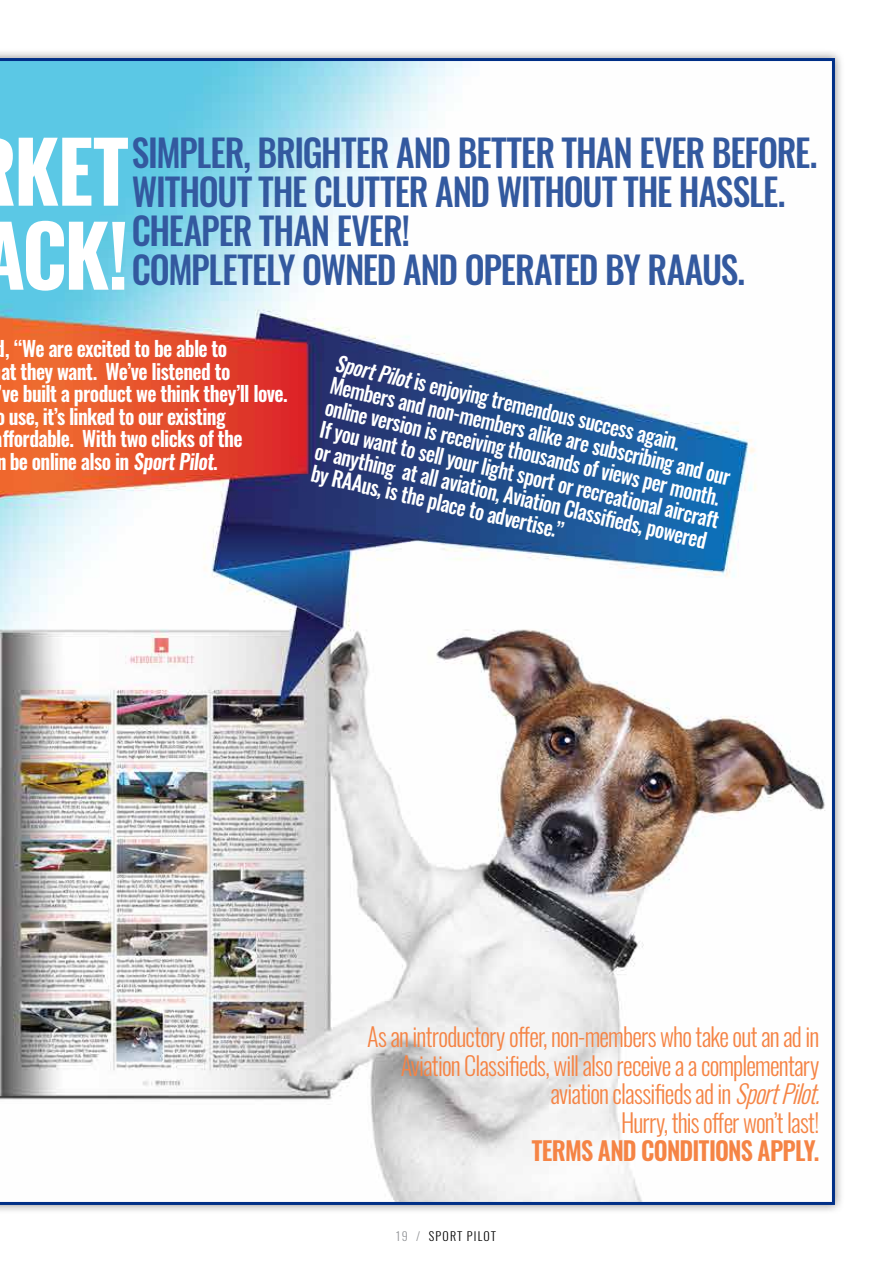
<style>
.page{position:relative;width:893px;height:1263px;background:#fff}
.page>*{position:absolute;margin:0;border:0;box-sizing:border-box;transform-origin:0 0}
.t1{font:700 84px/84px "Oswald";letter-spacing:-.03em;color:#fff;text-align:center;scale:.95 1}
.t2{font:500 37.5px/39px "Oswald";letter-spacing:-.03em;color:#33599f;scale:.95 1}
.t3{font:300 25.5px "Oswald";letter-spacing:-.035em;color:#f58445;scale:.95 1}
.t4{font:600 25.5px "Oswald";letter-spacing:-.03em;color:#f58445;scale:.95 1}
.t5{font:500 21px/22.5px "Oswald";color:#fff;scale:.95 1}
.t6{font:600 21px "Oswald";letter-spacing:-.03em;color:#fff;scale:.95 1}
.t7{font:300 12px "Oswald";letter-spacing:.1em;color:#000}
.s1{font-style:italic}
.s2{color:#939598}
</style>
<div class="page">
<div style="left:0;top:48px;width:844px;height:1167px;background:#000;opacity:.45"></div>
<img style="left:0;top:58px;width:835px;height:1147px">
<h1 class="t1" style="left:-19px;top:132px;width:157px">KET<br>ACK!</h1>
<h2 class="t2" style="left:132px;top:134px;width:723px">SIMPLER, BRIGHTER AND BETTER THAN EVER BEFORE.<br>WITHOUT THE CLUTTER AND WITHOUT THE HASSLE.<br>CHEAPER THAN EVER!<br>COMPLETELY OWNED AND OPERATED BY RAAUS.</h2>
<p class="t6" style="left:-4px;top:334px;width:245px">d, “We are excited to be able to</p>
<p class="t6" style="left:1px;top:357px;width:243px">at they want. We’ve listened to</p>
<p class="t6" style="left:-2px;top:379px;width:306px">’ve built a product we think they’ll love.</p>
<p class="t6" style="left:-4px;top:402px;width:244px">o use, it’s linked to our existing</p>
<p class="t6" style="left:3px;top:424px;width:254px">ffordable. With two clicks of the</p>
<p class="t6" style="left:-4px;top:447px;width:235px">n be online also in SportPilot.</p>
<p class="t5" style="left:338px;top:352px;width:433px;rotate:13deg"><span class="s1">Sport Pilot</span> is enjoying tremendous success again.<br>Members and non-members alike are subscribing and our online version is receiving thousands of views per month.<br>If you want to sell your light sport or recreational aircraft or anything at all aviation, Aviation Classifi eds, powered by RAAus, is the place to advertise.”</p>
<p class="t3" style="left:367px;top:1020px;width:477px">As an introductory offer, non-members who take out an ad in</p>
<p class="t3" style="left:401px;top:1048px;width:442px">Aviation Classifieds, will also receive a a complementary</p>
<p class="t3" style="left:550px;top:1077px;width:293px">aviation classifieds ad in <span class="s1">SportPilot.</span></p>
<p class="t3" style="left:621px;top:1105px;width:210px">Hurry, this offer won’t last!</p>
<p class="t4" style="left:532px;top:1133px;width:304px">TERMS AND CONDITIONS APPLY.</p>
<p class="t7" style="left:395px;top:1228px;width:102px"><span class="s2">19 /</span> SPORT PILOT</p>
</div>
